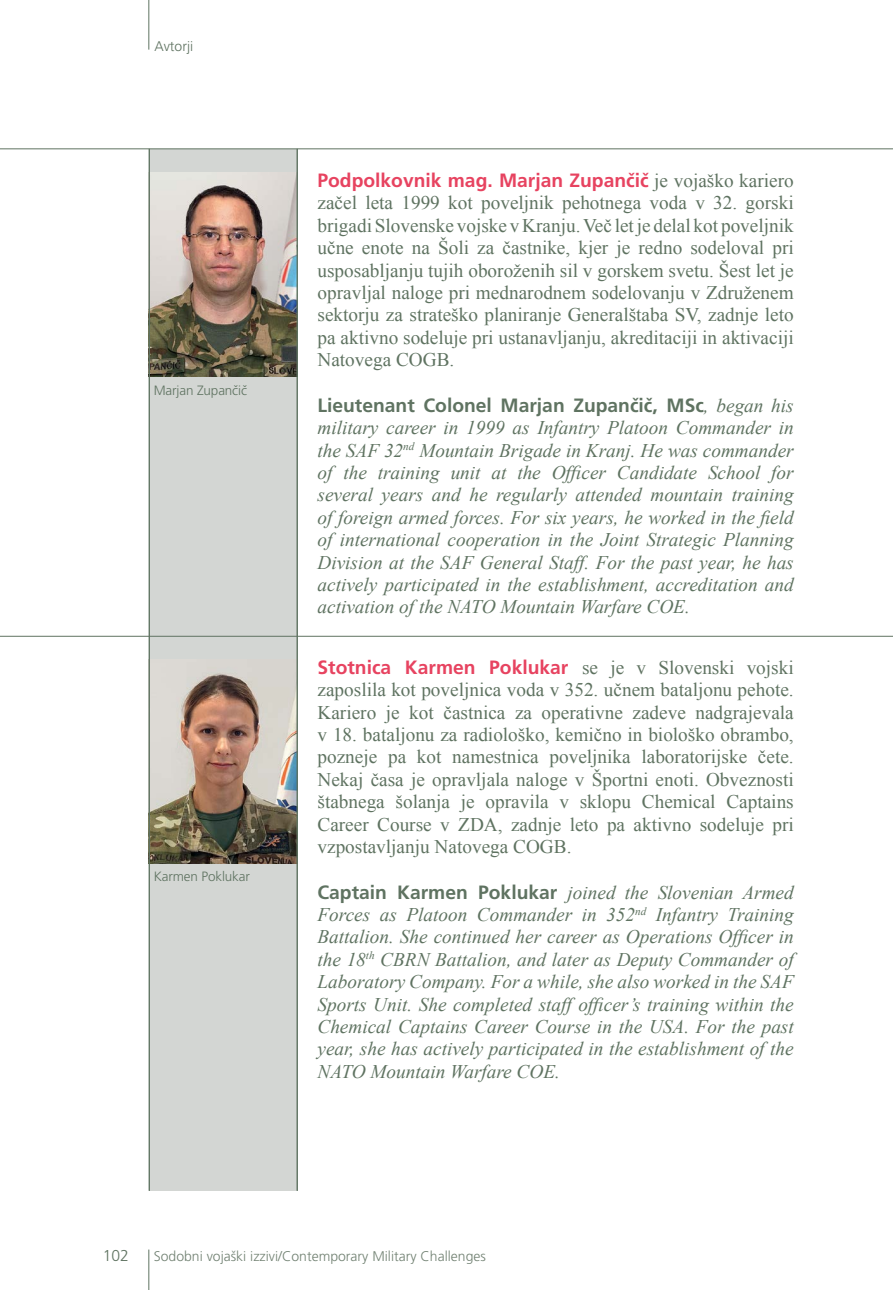
<style>
.page{position:relative;width:893px;height:1290px;background:#fff}
.page>*{position:absolute;margin:0;border:0;box-sizing:border-box;transform-origin:0 0}
.AvtorjiANG{font:italic 19.25px/22.4px "Times New Roman";color:#5f7361;text-align:justify}
.AvtorjiSLO{font:19.25px/22.4px "Times New Roman";color:#5f7361;text-align:justify}
.t1{font:300 15.75px "Frutiger CE";color:#5f7361}
.t2{font:300 14px "Frutiger CE";color:#728273}
.header_-_avtor_člank{font:300 14px "Frutiger CE";color:#5f7361}
.tabela_-_podpis{font:300 13.47px "Frutiger CE";letter-spacing:-.01em;color:#5f7361}
.s1{font-family:"Frutiger CE";font-weight:700;color:#e74360}
.s2{font-family:"Frutiger CE";font-weight:700;font-style:normal}
</style>
<div class="page">
<hr style="left:148px;top:1249px;width:1px;height:41px;background:#5f7361">
<div style="left:149px;top:149px;width:149px;height:1042px;background:#d3d6d3"></div>
<img style="left:150px;top:172px;width:147px;height:205px">
<hr style="left:0;top:148px;width:893px;height:1px;background:#5f7361">
<hr style="left:0;top:636px;width:893px;height:1px;background:#5f7361">
<img style="left:150px;top:659px;width:147px;height:204px">
<hr style="left:148px;top:0;width:1px;height:50px;background:#5f7361">
<hr style="left:149px;top:149px;width:1px;height:1042px;background:#5f7361">
<hr style="left:297px;top:149px;width:1px;height:1042px;background:#5f7361">
<p class="header_-_avtor_člank" style="left:155px;top:38px;width:40px">Avtorji</p>
<p class="tabela_-_podpis" style="left:154px;top:382px;width:95px">Marjan Zupančič</p>
<p class="tabela_-_podpis" style="left:154px;top:869px;width:98px">Karmen Poklukar</p>
<p class="AvtorjiSLO" style="left:317px;top:169px;width:478px"><span class="s1">Podpolkovnik mag. Marjan Zupančič</span> je vojaško kariero začel leta 1999 kot poveljnik pehotnega voda v 32. gorski brigadi Slovenske vojske v Kranju. Več let je delal kot poveljnik učne enote na Šoli za častnike, kjer je redno sodeloval pri usposabljanju tujih oboroženih sil v gorskem svetu. Šest let je opravljal naloge pri mednarodnem sodelovanju v Združenem sektorju za strateško planiranje Generalštaba SV, zadnje leto pa aktivno sodeluje pri ustanavljanju, akreditaciji in aktivaciji Natovega COGB.</p>
<p class="AvtorjiANG" style="left:317px;top:394px;width:478px"><span class="s2">Lieutenant Colonel Marjan Zupančič, MSc</span>, began his military career in 1999 as Infantry Platoon Commander in the SAF 32<sup>nd</sup> Mountain Brigade in Kranj. He was commander of the training unit at the Officer Candidate School for several years and he regularly attended mountain training of foreign armed forces. For six years, he worked in the field of international cooperation in the Joint Strategic Planning Division at the SAF General Staff. For the past year, he has actively participated in the establishment, accreditation and activation of the NATO Mountain Warfare COE.</p>
<p class="AvtorjiSLO" style="left:317px;top:656px;width:478px"><span class="s1">Stotnica Karmen Poklukar</span> se je v Slovenski vojski zaposlila kot poveljnica voda v 352. učnem bataljonu pehote.<br>Kariero je kot častnica za operativne zadeve nadgrajevala v 18. bataljonu za radiološko, kemično in biološko obrambo, pozneje pa kot namestnica poveljnika laboratorijske čete.<br>Nekaj časa je opravljala naloge v Športni enoti. Obveznosti štabnega šolanja je opravila v sklopu Chemical Captains Career Course v ZDA, zadnje leto pa aktivno sodeluje pri vzpostavljanju Natovega COGB.</p>
<p class="AvtorjiANG" style="left:317px;top:880px;width:478px"><span class="s2">Captain Karmen Poklukar</span> joined the Slovenian Armed Forces as Platoon Commander in 352<sup>nd</sup> Infantry Training Battalion. She continued her career as Operations Officer in the 18<sup>th</sup> CBRN Battalion, and later as Deputy Commander of Laboratory Company. For a while, she also worked in the SAF Sports Unit. She completed staffofficer’s training within the Chemical Captains Career Course in the USA. For the past year, she has actively participated in the establishment of the NATO Mountain Warfare COE.</p>
<p class="t1" style="left:103px;top:1246px;width:28px">102</p>
<p class="t2" style="left:154px;top:1247px;width:334px">Sodobni vojaški izzivi/Contemporary Military Challenges</p>
</div>
